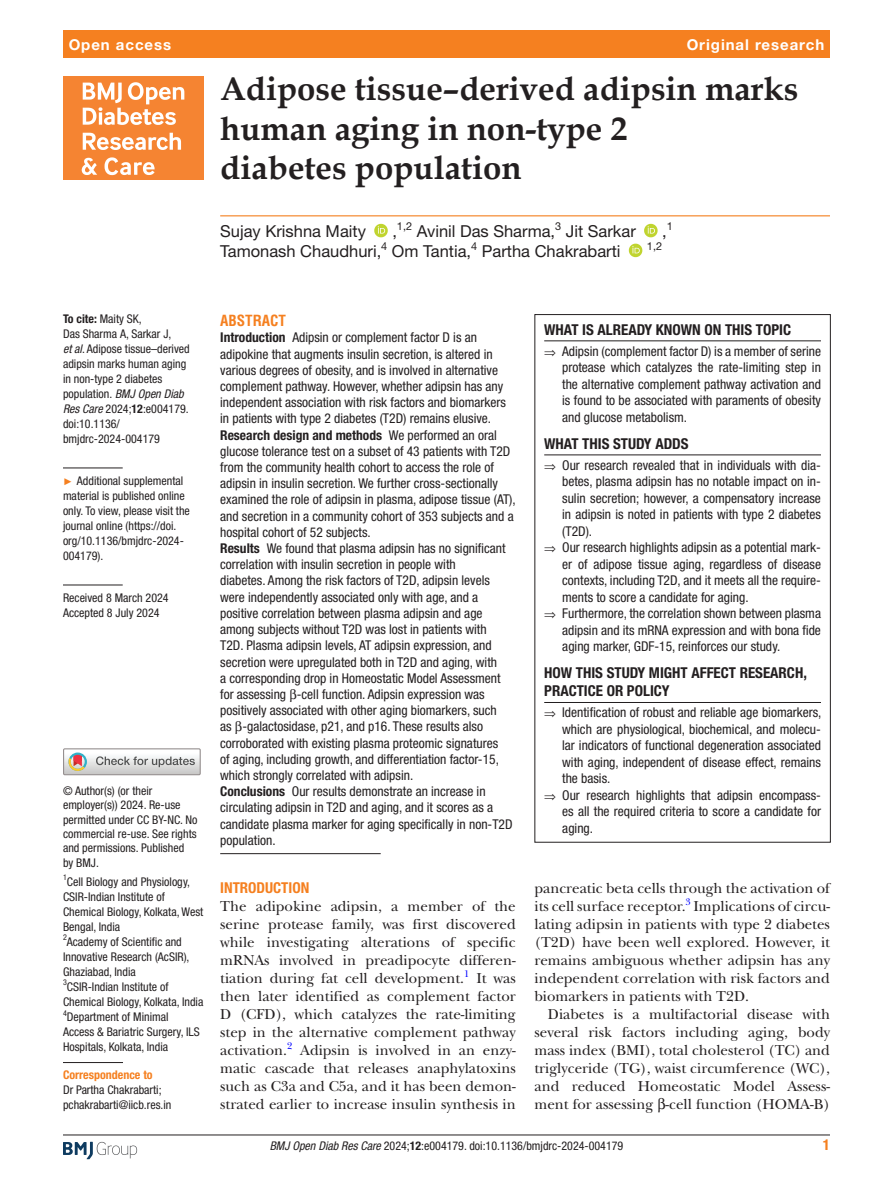
<style>
.page{position:relative;width:893px;height:1191px;background:#fff}
.page>*{position:absolute;margin:0;border:0;box-sizing:border-box;transform-origin:0 0}
.t1{font:700 33px/39px "Book Antiqua";color:#231f20}
.t2{font:16.5px "Helvetica Neue LT Std";color:#231f20}
.t3{font:15px/18px "New Baskerville";color:#231f20;text-align:justify}
.t4{font:700 condensed 15px/18px "Helvetica Neue LT Std";color:#231f20}
.t5{font:700 15px "Helvetica Neue LT Std";letter-spacing:.065em;color:#fff}
.t6{font:700 condensed 15px "Helvetica Neue LT Std";color:#f58020}
.t7{font:700 condensed 15px "Helvetica";color:#f58020}
.t8{font:condensed 13.5px/16.2px "Helvetica Neue LT Std";color:#231f20}
.t9{font:condensed 12px/15px "Helvetica Neue LT Std";color:#231f20}
.t10{font:700 condensed 12px "Helvetica Neue LT Std";color:#f58020}
.t11{font:10.95px "Helvetica Neue LT Std";color:#231f20}
.t12{font:9.9px "New Baskerville";color:#00f}
.s1{font-weight:700}
.s2{font-style:italic}
.s3{font-family:"Arial";font-stretch:normal;font-size:9.75px;color:#f58020}
</style>
<div class="page">
<hr style="left:63px;top:1134px;width:767px;height:1px;background:#231f20">
<svg style="left:63px;top:1141px;width:74px;height:18px"></svg>
<div style="left:63px;top:31px;width:767px;height:27px;background:#f58020"></div>
<hr style="left:220px;top:215px;width:610px;height:1px;background:#f58020">
<svg style="left:374px;top:224px;width:14px;height:13px"></svg>
<svg style="left:644px;top:224px;width:14px;height:13px"></svg>
<svg style="left:629px;top:244px;width:13px;height:13px"></svg>
<hr style="left:63px;top:1062px;width:60px;height:1px;background:#231f20">
<hr style="left:63px;top:467px;width:60px;height:1px;background:#231f20">
<hr style="left:63px;top:584px;width:60px;height:1px;background:#231f20">
<div style="left:63px;top:748px;width:138px;height:27px;border:1px solid #969090"></div>
<svg style="left:64px;top:749px;width:136px;height:25px"></svg>
<div style="left:63px;top:76px;width:140px;height:104px;background:#f58432"></div>
<svg style="left:83px;top:82px;width:101px;height:43px"></svg>
<svg style="left:83px;top:133px;width:98px;height:17px"></svg>
<svg style="left:82px;top:158px;width:15px;height:17px"></svg>
<svg style="left:105px;top:157px;width:50px;height:18px"></svg>
<hr style="left:220px;top:853px;width:161px;height:1px;background:#231f20">
<hr style="left:544px;top:340px;width:277px;height:1px;background:#231f20">
<hr style="left:544px;top:454px;width:277px;height:1px;background:#231f20">
<hr style="left:544px;top:702px;width:277px;height:1px;background:#231f20">
<div style="left:534px;top:314px;width:297px;height:528px;border:1px solid #231f20"></div>
<p class="t5" style="left:69px;top:35px;width:104px">Open access</p>
<p class="t5" style="left:687px;top:35px;width:139px">Original research</p>
<h1 class="t1" style="left:220px;top:70px;width:580px">Adipose tissue–derived adipsin marks human aging in non-type 2<br>diabetes population</h1>
<p class="t2" style="left:220px;top:222px;width:147px">Sujay Krishna Maity</p>
<p class="t2" style="left:392px;top:222px;width:245px">,<sup>1,2</sup> Avinil Das Sharma,<sup>3</sup> Jit Sarkar</p>
<p class="t2" style="left:662px;top:222px;width:12px">,<sup>1</sup></p>
<p class="t2" style="left:220px;top:241px;width:163px">Tamonash Chaudhuri,</p>
<p class="t11" style="left:381px;top:239px;width:8px">4</p>
<p class="t2" style="left:392px;top:241px;width:81px">Om Tantia,</p>
<p class="t11" style="left:471px;top:239px;width:8px">4</p>
<p class="t2" style="left:482px;top:241px;width:140px">Partha Chakrabarti</p>
<p class="t11" style="left:647px;top:239px;width:17px">1,2</p>
<p class="t9" style="left:63px;top:311px;width:128px"><span class="s1">To cite:</span> Maity SK,<br>Das Sharma A, Sarkar J,<br><span class="s2">et al</span>. Adipose tissue–derived adipsin marks human aging in non-type 2 diabetes population. <span class="s2">BMJ Open Diab<br>Res Care</span> 2024;<span class="s1">12</span>:e004179. doi:10.1136/ bmjdrc-2024-004179</p>
<p class="t9" style="left:63px;top:473px;width:128px"><span class="s3">►</span> Additional supplemental material is published online only. To view, please visit the journal online (https://doi. org/10.1136/bmjdrc-2024-<br>004179).</p>
<p class="t9" style="left:63px;top:590px;width:107px">Received 8 March 2024<br>Accepted 8 July 2024</p>
<p class="t9" style="left:63px;top:783px;width:136px;line-height:14.4px">© Author(s) (or their employer(s)) 2024. Re-use permitted under CC BY-NC. No commercial re-use. See rights and permissions. Published by BMJ.</p>
<p class="t9" style="left:63px;top:874px;width:142px"><sup>1</sup>Cell Biology and Physiology,<br>CSIR-Indian Institute of<br>Chemical Biology, Kolkata, West<br>Bengal, India<br><sup>2</sup>Academy of Scientific and<br>Innovative Research (AcSIR),<br>Ghaziabad, India<br><sup>3</sup>CSIR-Indian Institute of<br>Chemical Biology, Kolkata, India<br><sup>4</sup>Department of Minimal<br>Access &amp; Bariatric Surgery, ILS<br>Hospitals, Kolkata, India</p>
<p class="t10" style="left:63px;top:1067px;width:91px">Correspondence to</p>
<p class="t9" style="left:63px;top:1082px;width:110px">Dr Partha Chakrabarti; pchakrabarti@iicb.res.in</p>
<p class="t7" style="left:220px;top:311px;width:67px">ABSTRACT</p>
<p class="t8" style="left:220px;top:329px;width:297px"><span class="s1">Introduction</span> Adipsin or complement factor D is an adipokine that augments insulin secretion, is altered in various degrees of obesity, and is involved in alternative complement pathway. However, whether adipsin has any independent association with risk factors and biomarkers in patients with type 2 diabetes (T2D) remains elusive.<br><span class="s1">Research design and methods</span> We performed an oral glucose tolerance test on a subset of 43 patients with T2D from the community health cohort to access the role of adipsin in insulin secretion. We further cross-sectionally examined the role of adipsin in plasma, adipose tissue (AT), and secretion in a community cohort of 353 subjects and a hospital cohort of 52 subjects.<br><span class="s1">Results</span> We found that plasma adipsin has no significant correlation with insulin secretion in people with<br>diabetes. Among the risk factors of T2D, adipsin levels were independently associated only with age, and a positive correlation between plasma adipsin and age among subjects without T2D was lost in patients with<br>T2D. Plasma adipsin levels, AT adipsin expression, and secretion were upregulated both in T2D and aging, with<br>a corresponding drop in Homeostatic Model Assessment for assessing -cell function. Adipsin expression was positively associated with other aging biomarkers, such<br>as -galactosidase, p21, and p16. These results also corroborated with existing plasma proteomic signatures<br>of aging, including growth, and differentiation factor-15, which strongly correlated with adipsin.<br><span class="s1">Conclusions</span> Our results demonstrate an increase in circulating adipsin in T2D and aging, and it scores as a candidate plasma marker for aging specifically in non-T2D population.</p>
<p class="t6" style="left:220px;top:879px;width:91px">INTRODUCTION</p>
<p class="t3" style="left:220px;top:897px;width:297px">The adipokine adipsin, a member of the serine protease family, was first discovered while investigating alterations of specific mRNAs involved in preadipocyte differen&shy;tiation during fat cell development.</p>
<p class="t12" style="left:464px;top:967px;width:7px">1</p>
<p class="t3" style="left:220px;top:969px;width:297px;text-indent:256px">It was then later identified as complement factor D (CFD), which catalyzes the rate-limiting step in the alternative complement pathway activation.</p>
<p class="t12" style="left:287px;top:1039px;width:7px">2</p>
<p class="t3" style="left:220px;top:1041px;width:297px;text-indent:80px">Adipsin is involved in an enzy&shy;matic cascade that releases anaphylatoxins such as C3a and C5a, and it has been demon&shy;strated earlier to increase insulin synthesis in</p>
<p class="t4" style="left:544px;top:320px;width:248px">WHAT IS ALREADY KNOWN ON THIS TOPIC</p>
<p class="t8" style="left:562px;top:342px;width:260px;text-align:justify;text-indent:-18px">⇒ Adipsin (complement factor D) is a member of serine protease which catalyzes the rate-limiting step in the alternative complement pathway activation and is found to be associated with paraments of obesity and glucose metabolism.</p>
<p class="t4" style="left:544px;top:434px;width:146px">WHAT THIS STUDY ADDS</p>
<p class="t8" style="left:544px;top:457px;width:278px">⇒ Our research revealed that in individuals with dia-</p>
<p class="t8" style="left:562px;top:473px;width:260px">betes, plasma adipsin has no notable impact on in-</p>
<p class="t8" style="left:562px;top:490px;width:260px">sulin secretion; however, a compensatory increase</p>
<p class="t8" style="left:562px;top:506px;width:260px">in adipsin is noted in patients with type 2 diabetes</p>
<p class="t8" style="left:562px;top:523px;width:31px">(T2D).</p>
<p class="t8" style="left:544px;top:539px;width:278px">⇒ Our research highlights adipsin as a potential mark-</p>
<p class="t8" style="left:562px;top:556px;width:260px">er of adipose tissue aging, regardless of disease</p>
<p class="t8" style="left:562px;top:572px;width:260px">contexts, including T2D, and it meets all the require-</p>
<p class="t8" style="left:562px;top:589px;width:188px">ments to score a candidate for aging.</p>
<p class="t8" style="left:544px;top:605px;width:278px">⇒ Furthermore, the correlation shown between plasma</p>
<p class="t8" style="left:562px;top:622px;width:260px">adipsin and its mRNA expression and with bona fide</p>
<p class="t8" style="left:562px;top:638px;width:220px">aging marker, GDF-15, reinforces our study.</p>
<p class="t4" style="left:544px;top:664px;width:264px">HOW THIS STUDY MIGHT AFFECT RESEARCH,<br>PRACTICE OR POLICY</p>
<p class="t8" style="left:544px;top:704px;width:279px">⇒ Identification of robust and reliable age biomarkers,</p>
<p class="t8" style="left:562px;top:721px;width:260px">which are physiological, biochemical, and molecu-</p>
<p class="t8" style="left:562px;top:737px;width:260px">lar indicators of functional degeneration associated</p>
<p class="t8" style="left:562px;top:754px;width:260px">with aging, independent of disease effect, remains</p>
<p class="t8" style="left:562px;top:770px;width:50px">the basis.</p>
<p class="t8" style="left:544px;top:787px;width:278px">⇒ Our research highlights that adipsin encompass-</p>
<p class="t8" style="left:562px;top:803px;width:260px">es all the required criteria to score a candidate for</p>
<p class="t8" style="left:562px;top:820px;width:32px">aging.</p>
<p class="t3" style="left:534px;top:879px;width:297px">pancreatic beta cells through the activation of its cell surface receptor.<sup>3</sup> Implications of circu&shy;lating adipsin in patients with type 2 diabetes (T2D) have been well explored. However, it remains ambiguous whether adipsin has any independent correlation with risk factors and biomarkers in patients with T2D.</p>
<p class="t3" style="left:534px;top:1005px;width:297px;text-indent:13px">Diabetes is a multifactorial disease with several risk factors including aging, body mass index (BMI), total cholesterol (TC) and triglyceride (TG), waist circumference (WC), and reduced Homeostatic Model Assess&shy;ment for assessing -cell function (HOMA-B)</p>
<p class="t9" style="left:270px;top:1137px;width:355px"><span class="s2">BMJ Open Diab Res Care</span> 2024;<span class="s1">12</span>:e004179. doi:10.1136/bmjdrc-2024-004179</p>
<p class="t6" style="left:823px;top:1135px;width:9px">1</p>
</div>
